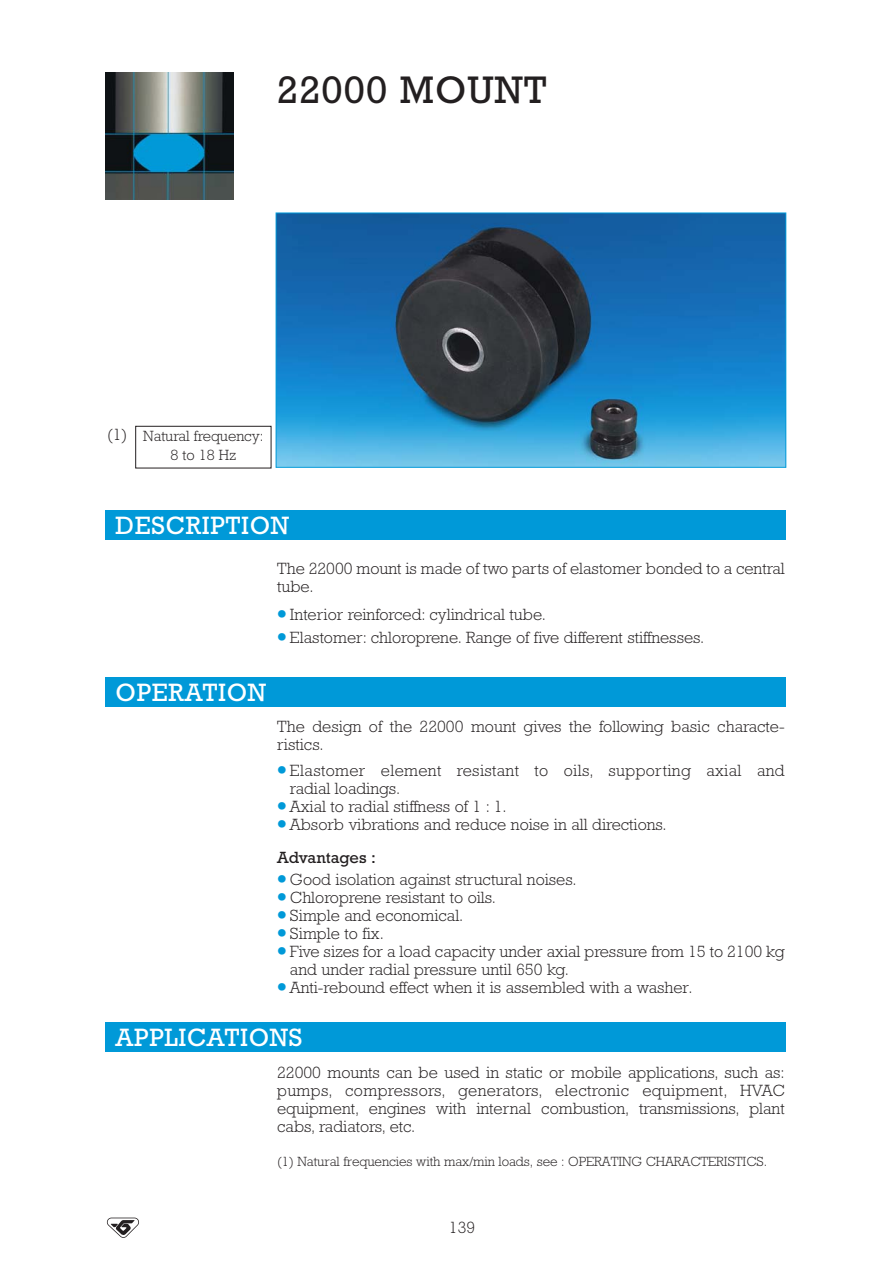
<style>
.page{position:relative;width:893px;height:1263px;background:#fff}
.page>*{position:absolute;margin:0;border:0;box-sizing:border-box;transform-origin:0 0}
.t1{font:39px "Rockwell";letter-spacing:.025em;color:#231f20}
.t2{font:25.5px "Rockwell";letter-spacing:.025em;color:#fff}
.t3{font:300 16.5px/18px "Rockwell";color:#231f20}
.t4{font:300 16.5px/18px "Rockwell";letter-spacing:.02em;color:#231f20}
.t5{font:300 15px/19.5px "Rockwell";color:#231f20}
.t6{font:300 13.5px "Rockwell";letter-spacing:-.005em;color:#231f20}
.s1{font-size:16.5px}
.s2{color:#0099d8}
.s3{font-weight:400}
</style>
<div class="page">
<svg style="left:107px;top:1218px;width:32px;height:20px"></svg>
<img style="left:105px;top:72px;width:128px;height:128px">
<img style="left:278px;top:215px;width:506px;height:251px">
<div style="left:276px;top:213px;width:510px;height:255px;border:1px solid #0099d8"></div>
<div style="left:105px;top:510px;width:681px;height:30px;background:#0099d8"></div>
<div style="left:105px;top:677px;width:681px;height:30px;background:#0099d8"></div>
<div style="left:105px;top:1023px;width:681px;height:29px;background:#0099d8"></div>
<div style="left:135px;top:426px;width:136px;height:42px;border:1px solid #231f20"></div>
<h1 class="t1" style="left:277px;top:77px;width:271px">22000 MOUNT</h1>
<p class="t5" style="left:170px;top:428px;width:95px;text-indent:-63px"><span class="s1">(1)</span> Natural frequency:<br>8 to 18 Hz</p>
<h2 class="t2" style="left:115px;top:517px;width:175px">DESCRIPTION</h2>
<p class="t3" style="left:277px;top:561px;width:509px">The 22000 mount is made of two parts of elastomer bonded to a central tube.</p>
<p class="t3" style="left:277px;top:608px;width:270px"><span class="s2">•</span> Interior reinforced: cylindrical tube.</p>
<p class="t3" style="left:277px;top:630px;width:428px"><span class="s2">•</span> Elastomer: chloroprene. Range of five different stiffnesses.</p>
<h2 class="t2" style="left:115px;top:684px;width:152px">OPERATION</h2>
<p class="t3" style="left:277px;top:719px;width:509px">The design of the 22000 mount gives the following basic characte&shy;ristics.</p>
<p class="t4" style="left:290px;top:763px;width:496px;text-indent:-13px"><span class="s2">•</span> Elastomer element resistant to oils, supporting axial and radial loadings.</p>
<p class="t3" style="left:277px;top:799px;width:231px"><span class="s2">•</span> Axial to radial stiffness of 1 : 1.</p>
<p class="t3" style="left:277px;top:809px;width:391px;line-height:33px"><span class="s2">•</span> Absorb vibrations and reduce noise in all directions.<br><span class="s3">Advantages :</span></p>
<p class="t3" style="left:277px;top:872px;width:301px"><span class="s2">•</span> Good isolation against structural noises.</p>
<p class="t3" style="left:277px;top:890px;width:220px"><span class="s2">•</span> Chloroprene resistant to oils.</p>
<p class="t3" style="left:277px;top:908px;width:188px"><span class="s2">•</span> Simple and economical.</p>
<p class="t3" style="left:277px;top:926px;width:108px"><span class="s2">•</span> Simple to fix.</p>
<p class="t3" style="left:290px;top:944px;width:496px;text-indent:-13px"><span class="s2">•</span> Five sizes for a load capacity under axial pressure from 15 to 2100 kg and under radial pressure until 650 kg.</p>
<p class="t3" style="left:277px;top:980px;width:417px"><span class="s2">•</span> Anti-rebound effect when it is assembled with a washer.</p>
<h2 class="t2" style="left:115px;top:1029px;width:188px">APPLICATIONS</h2>
<p class="t3" style="left:277px;top:1065px;width:509px;text-align:justify">22000 mounts can be used in static or mobile applications, such as: pumps, compressors, generators, electronic equipment, HVAC equipment, engines with internal combustion, transmissions, plant cabs, radiators, etc.</p>
<p class="t6" style="left:277px;top:1157px;width:491px">(1) Natural frequencies with max/min loads, see : OPERATING CHARACTERISTICS.</p>
<p class="t3" style="left:449px;top:1218px;width:28px">139</p>
</div>
